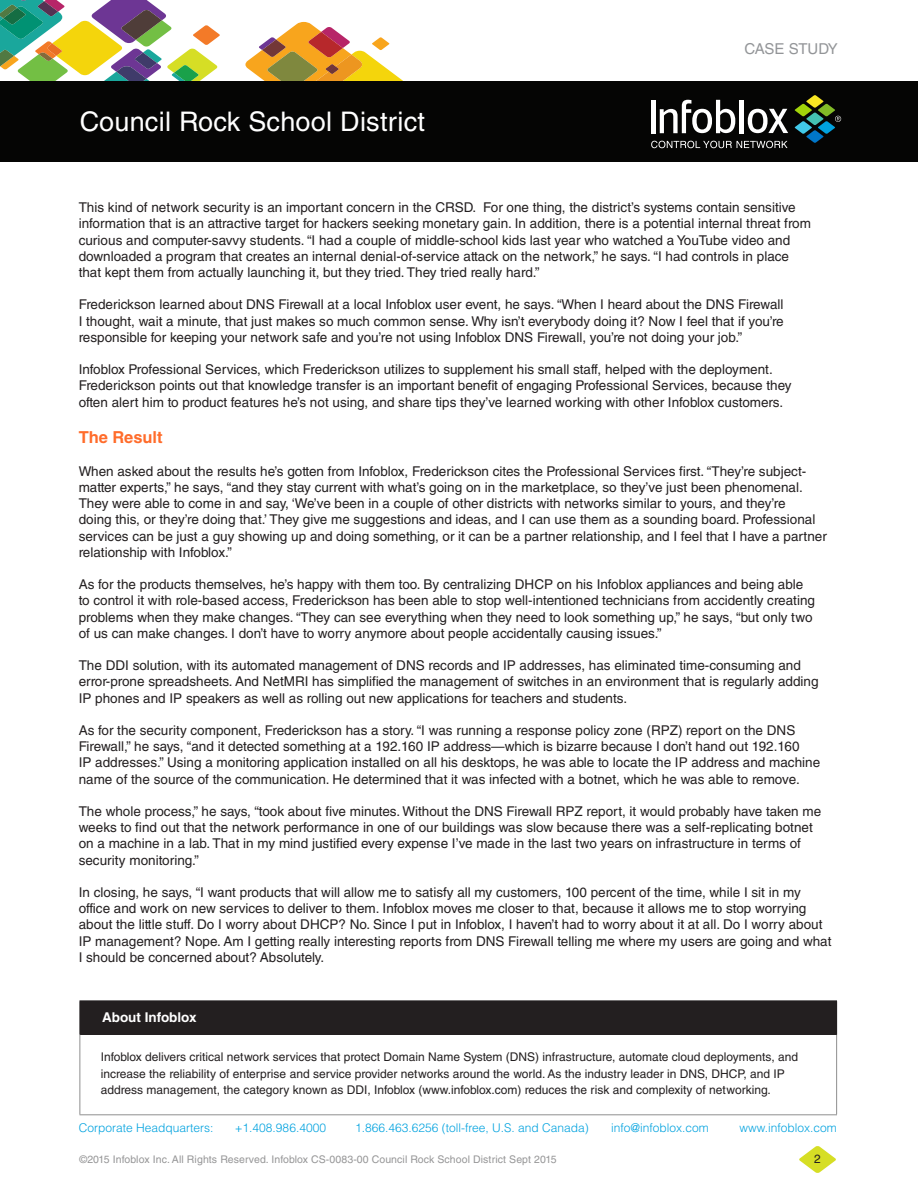
<style>
.page{position:relative;width:918px;height:1188px;background:#fff}
.page>*{position:absolute;margin:0;border:0;box-sizing:border-box;transform-origin:0 0}
.t1{font:27px "Helvetica LT Std";letter-spacing:.01em;color:#fff}
.Body_Text{font:700 16.5px "Helvetica LT Std";color:#ff6c2b}
.t2{font:15px "Helvetica LT Std";letter-spacing:-.015em;color:#939598}
.Body_Text-2{font:13.5px/16.2px "Helvetica LT Std";color:#231f20}
.t3{font:700 13.5px "Helvetica LT Std";color:#fff}
.t4{font:12px/16.5px "Helvetica LT Std";color:#231f20}
.t5{font:300 12px "Helvetica LT Std";color:#00a2df}
.t6{font:12px "Helvetica LT Std";color:#231f20}
.t7{font:10.5px "Helvetica LT Std";letter-spacing:.01em;color:#969697}
</style>
<div class="page">
<svg style="left:0;top:0;width:220px;height:81px"></svg>
<svg style="left:245px;top:22px;width:158px;height:59px"></svg>
<div style="left:0;top:81px;width:918px;height:81px;background:#050504"></div>
<svg style="left:799px;top:1146px;width:37px;height:27px"></svg>
<hr style="left:740px;top:100px;width:4px;height:33px;background:#fff">
<hr style="left:651px;top:100px;width:4px;height:33px;background:#fff">
<svg style="left:660px;top:100px;width:75px;height:33px"></svg>
<svg style="left:748px;top:109px;width:40px;height:24px"></svg>
<svg style="left:651px;top:141px;width:137px;height:7px"></svg>
<svg style="left:795px;top:95px;width:46px;height:48px"></svg>
<div style="left:80px;top:1001px;width:757px;height:34px;background:#231f20"></div>
<hr style="left:80px;top:1035px;width:1px;height:79px;background:#8f8f8f">
<hr style="left:836px;top:1035px;width:1px;height:79px;background:#8f8f8f">
<hr style="left:80px;top:1114px;width:757px;height:1px;background:#8f8f8f">
<hr style="left:80px;top:1000px;width:757px;height:1px;background:#231f20">
<h1 class="t1" style="left:80px;top:106px;width:347px">Council Rock School District</h1>
<p class="t2" style="left:745px;top:41px;width:95px">CASE STUDY</p>
<p class="Body_Text-2" style="left:79px;top:199px;width:734px">This kind of network security is an important concern in the CRSD. For one thing, the district’s systems contain sensitive information that is an attractive target for hackers seeking monetary gain. In addition, there is a potential internal threat from curious and computer-savvy students. “I had a couple of middle-school kids last year who watched a YouTube video and downloaded a program that creates an internal denial-of-service attack on the network,” he says. “I had controls in place that kept them from actually launching it, but they tried. They tried really hard.”</p>
<p class="Body_Text-2" style="left:79px;top:297px;width:707px;text-align:justify">Frederickson learned about DNS Firewall at a local Infoblox user event, he says. “When I heard about the DNS Firewall I thought, wait a minute, that just makes so much common sense. Why isn’t everybody doing it? Now I feel that if you’re responsible for keeping your network safe and you’re not using Infoblox DNS Firewall, you’re not doing your job.”</p>
<p class="Body_Text-2" style="left:79px;top:361px;width:715px">Infoblox Professional Services, which Frederickson utilizes to supplement his small staff, helped with the deployment.<br>Frederickson points out that knowledge transfer is an important benefit of engaging Professional Services, because they often alert him to product features he’s not using, and share tips they’ve learned working with other Infoblox customers.</p>
<p class="Body_Text" style="left:79px;top:428px;width:86px">The Result</p>
<p class="Body_Text-2" style="left:79px;top:463px;width:750px">When asked about the results he’s gotten from Infoblox, Frederickson cites the Professional Services first. “They’re subject&shy;matter experts,” he says, “and they stay current with what’s going on in the marketplace, so they’ve just been phenomenal.<br>They were able to come in and say, ‘We’ve been in a couple of other districts with networks similar to yours, and they’re<br>doing this, or they’re doing that.’ They give me suggestions and ideas, and I can use them as a sounding board. Professional services can be just a guy showing up and doing something, or it can be a partner relationship, and I feel that I have a partner relationship with Infoblox.”</p>
<p class="Body_Text-2" style="left:79px;top:576px;width:738px">As for the products themselves, he’s happy with them too. By centralizing DHCP on his Infoblox appliances and being able to control it with role-based access, Frederickson has been able to stop well-intentioned technicians from accidently creating problems when they make changes. “They can see everything when they need to look something up,” he says, “but only two of us can make changes. I don’t have to worry anymore about people accidentally causing issues.”</p>
<p class="Body_Text-2" style="left:79px;top:657px;width:741px">The DDI solution, with its automated management of DNS records and IP addresses, has eliminated time-consuming and error-prone spreadsheets. And NetMRI has simplified the management of switches in an environment that is regularly adding<br>IP phones and IP speakers as well as rolling out new applications for teachers and students.</p>
<p class="Body_Text-2" style="left:79px;top:722px;width:743px">As for the security component, Frederickson has a story. “I was running a response policy zone (RPZ) report on the DNS Firewall,” he says, “and it detected something at a 192.160 IP address—which is bizarre because I don’t hand out 192.160<br>IP addresses.” Using a monitoring application installed on all his desktops, he was able to locate the IP address and machine name of the source of the communication. He determined that it was infected with a botnet, which he was able to remove.</p>
<p class="Body_Text-2" style="left:79px;top:803px;width:744px">The whole process,” he says, “took about five minutes. Without the DNS Firewall RPZ report, it would probably have taken me weeks to find out that the network performance in one of our buildings was slow because there was a self-replicating botnet on a machine in a lab. That in my mind justified every expense I’ve made in the last two years on infrastructure in terms of security monitoring.”</p>
<p class="Body_Text-2" style="left:79px;top:884px;width:754px">In closing, he says, “I want products that will allow me to satisfy all my customers, 100 percent of the time, while I sit in my office and work on new services to deliver to them. Infoblox moves me closer to that, because it allows me to stop worrying about the little stuff. Do I worry about DHCP? No. Since I put in Infoblox, I haven’t had to worry about it at all. Do I worry about IP management? Nope. Am I getting really interesting reports from DNS Firewall telling me where my users are going and what I should be concerned about? Absolutely.</p>
<p class="t3" style="left:102px;top:1009px;width:96px">About Infoblox</p>
<p class="t4" style="left:101px;top:1049px;width:699px">Infoblox delivers critical network services that protect Domain Name System (DNS) infrastructure, automate cloud deployments, and increase the reliability of enterprise and service provider networks around the world. As the industry leader in DNS, DHCP, and IP address management, the category known as DDI, Infoblox (www.infoblox.com) reduces the risk and complexity of networking.</p>
<p class="t5" style="left:79px;top:1120px;width:136px">Corporate Headquarters:</p>
<p class="t5" style="left:235px;top:1120px;width:93px">+1.408.986.4000</p>
<p class="t5" style="left:355px;top:1120px;width:235px">1.866.463.6256 (toll-free, U.S. and Canada)</p>
<p class="t5" style="left:611px;top:1120px;width:99px">info@infoblox.com</p>
<p class="t5" style="left:739px;top:1120px;width:99px">www.infoblox.com</p>
<p class="t7" style="left:80px;top:1153px;width:479px">©2015 Infoblox Inc. All Rights Reserved. Infoblox CS-0083-00 Council Rock School District Sept 2015</p>
<p class="t6" style="left:814px;top:1152px;width:8px">2</p>
</div>
